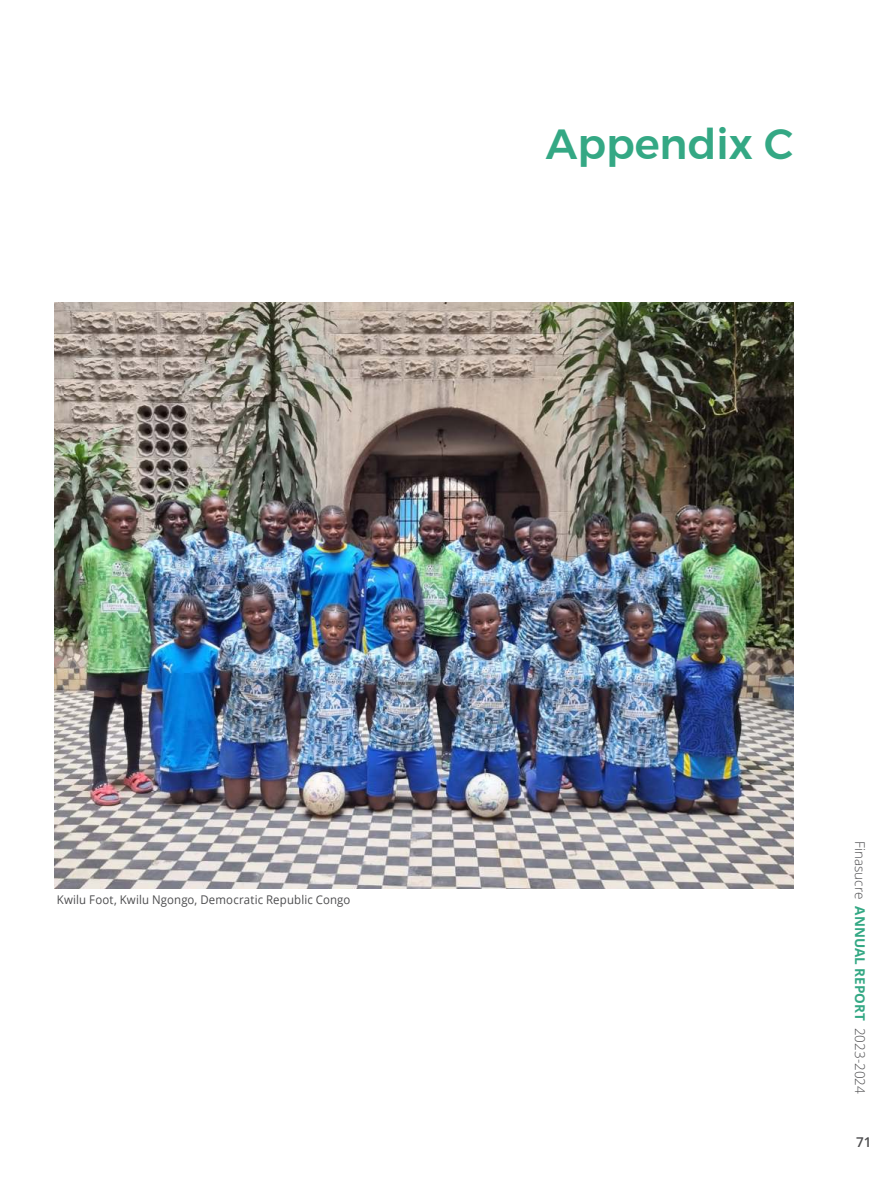
<style>
.page{position:relative;width:893px;height:1191px;background:#fff}
.page>*{position:absolute;margin:0;border:0;box-sizing:border-box;transform-origin:0 0}
.t1{font:500 42px "Argentum Sans";color:#34a884}
.t2{font:300 13.5px "Open Sans";color:#4c4c4e}
.t3{font:600 13.5px "Open Sans";color:#4c4c4e}
.t4{font:12px "Open Sans";letter-spacing:.015em;color:#4c4c4e;scale:.95 1}
.s1{font-weight:700;color:#34a884}
</style>
<div class="page">
<img style="left:54px;top:302px;width:739px;height:587px">
<h1 class="t1" style="left:546px;top:126px;width:249px">Appendix C</h1>
<p class="t4" style="left:57px;top:891px;width:310px">Kwilu Foot, Kwilu Ngongo, Democratic Republic Congo</p>
<p class="t2" style="left:868px;top:841px;width:254px;rotate:90deg">Finasucre <span class="s1">ANNUAL REPORT</span> 2023-2024</p>
<p class="t3" style="left:856px;top:1136px;width:17px">71</p>
</div>
